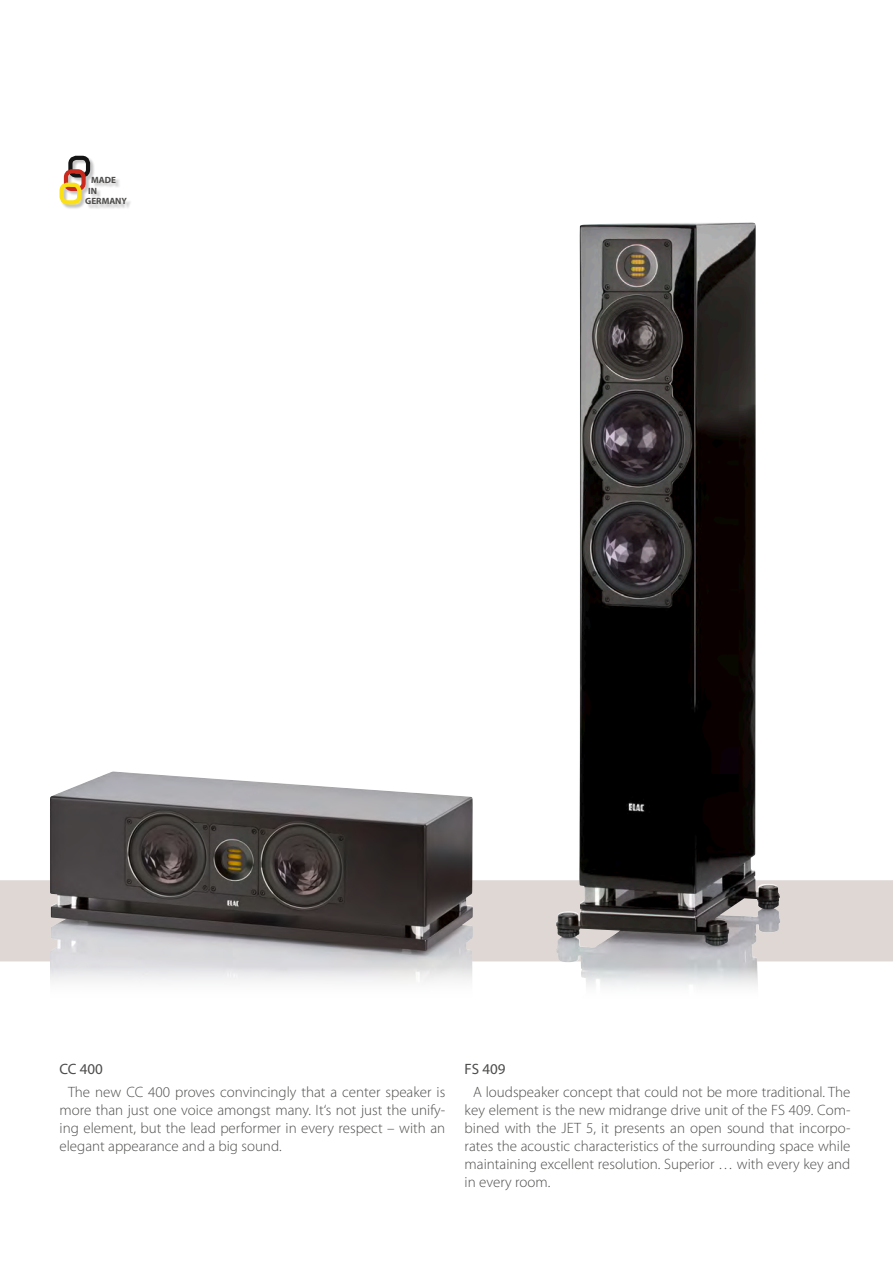
<style>
.page{position:relative;width:893px;height:1263px;background:#fff}
.page>*{position:absolute;margin:0;border:0;box-sizing:border-box;transform-origin:0 0}
.t1{font:300 15px/18px "Myriad Pro";color:#4e4d4c;text-align:justify}
.t2{font:15px "Myriad Pro";color:#4e4d4c}
.t3{font:700 9.15px "Myriad Pro";color:#4e4d4c}
</style>
<div class="page">
<div style="left:0;top:880px;width:893px;height:81px;background:#ded7d4"></div>
<div style="left:60px;top:156px;width:72px;height:54px;background:#141414;opacity:.25"></div>
<div style="left:68px;top:156px;width:22px;height:22px;border:4px solid #141414;border-radius:6px"></div>
<div style="left:64px;top:169px;width:22px;height:22px;border:4px solid #ca2a1d;border-radius:6px"></div>
<div style="left:60px;top:183px;width:21px;height:21px;border:4px solid #fbe013;border-radius:6px"></div>
<img style="left:556px;top:946px;width:224px;height:41px">
<img style="left:556px;top:223px;width:224px;height:723px">
<img style="left:50px;top:950px;width:423px;height:33px">
<img style="left:50px;top:771px;width:423px;height:179px">
<p class="t3" style="left:91px;top:174px;width:26px">MADE</p>
<p class="t3" style="left:88px;top:185px;width:10px">IN</p>
<p class="t3" style="left:85px;top:195px;width:43px">GERMANY</p>
<p class="t2" style="left:60px;top:1060px;width:45px">CC 400</p>
<p class="t1" style="left:60px;top:1082px;width:387px;text-indent:9px">The new CC 400 proves convincingly that a center speaker is more than just one voice amongst many. It‘s not just the unify&shy;ing element, but the lead performer in every respect – with an elegant appearance and a big sound.</p>
<p class="t2" style="left:465px;top:1060px;width:42px">FS 409</p>
<p class="t1" style="left:465px;top:1082px;width:387px;text-indent:9px">A loudspeaker concept that could not be more traditional. The key element is the new midrange drive unit of the FS 409. Com&shy;bined with the JET 5, it presents an open sound that incorpo&shy;rates the acoustic characteristics of the surrounding space while maintaining excellent resolution. Superior … with every key and in every room.</p>
</div>
